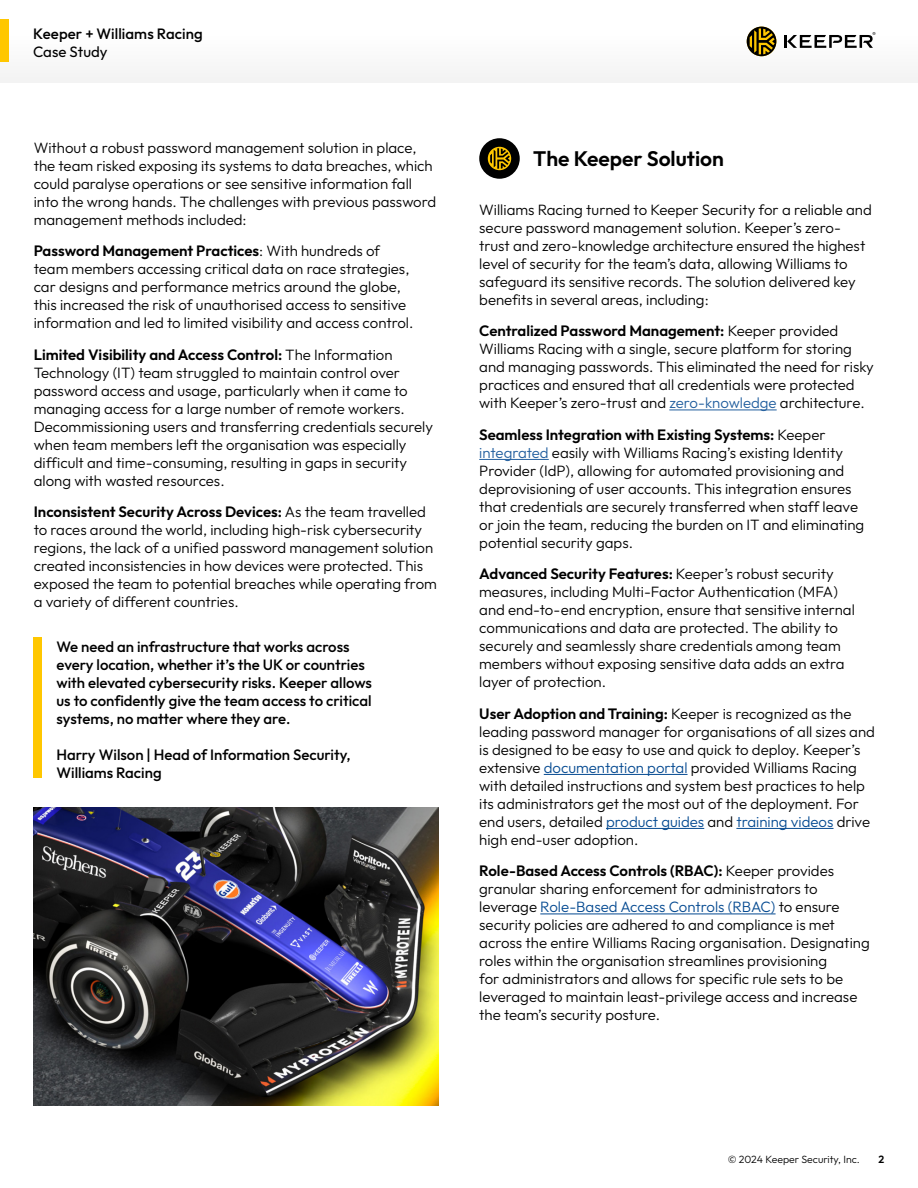
<style>
.page{position:relative;width:918px;height:1188px;background:#fff}
.page>*{position:absolute;margin:0;border:0;box-sizing:border-box;transform-origin:0 0}
.t1{font:600 21px "Outfit KS";color:#000}
.t2{font:300 15px/18px "Outfit KS";color:#000}
.t3{font:500 15px/18px "Outfit KS";color:#000}
.t4{font:15px "Outfit KS";color:#000}
.t5{font:300 10.5px "Outfit KS";color:#000}
.t6{font:600 10.5px "Outfit KS";color:#000}
.s1{font-weight:600}
.s2{color:#215e9e}
.s3{color:#054a91}
</style>
<div class="page">
<div style="left:0;top:19px;width:8px;height:43px;background:#ffc700"></div>
<svg style="left:747px;top:27px;width:29px;height:29px"></svg>
<svg style="left:784px;top:32px;width:92px;height:16px"></svg>
<div style="left:34px;top:637px;width:8px;height:141px;background:#ffc700"></div>
<div style="left:479px;top:138px;width:41px;height:41px;background:#000;border-radius:50%"></div>
<svg style="left:488px;top:147px;width:23px;height:23px"></svg>
<hr style="left:669px;top:410px;width:108px;height:1px;background:#215e9e">
<hr style="left:479px;top:459px;width:70px;height:1px;background:#215e9e">
<hr style="left:544px;top:774px;width:144px;height:1px;background:#054a91">
<hr style="left:606px;top:828px;width:98px;height:1px;background:#054a91">
<hr style="left:736px;top:828px;width:98px;height:1px;background:#054a91">
<hr style="left:540px;top:914px;width:236px;height:1px;background:#054a91">
<img style="left:33px;top:807px;width:405px;height:299px">
<p class="t3" style="left:33px;top:24px;width:171px">Keeper + Williams Racing</p>
<p class="t4" style="left:33px;top:42px;width:76px">Case Study</p>
<p class="t2" style="left:34px;top:138px;width:404px">Without a robust password management solution in place, the team risked exposing its systems to data breaches, which could paralyse operations or see sensitive information fall into the wrong hands. The challenges with previous password management methods included:</p>
<p class="t2" style="left:34px;top:242px;width:381px"><span class="s1">Password Management Practices</span>: With hundreds of team members accessing critical data on race strategies, car designs and performance metrics around the globe, this increased the risk of unauthorised access to sensitive information and led to limited visibility and access control.</p>
<p class="t2" style="left:34px;top:345px;width:401px"><span class="s1">Limited Visibility and Access Control:</span> The Information Technology (IT) team struggled to maintain control over password access and usage, particularly when it came to managing access for a large number of remote workers.<br>Decommissioning users and transferring credentials securely when team members left the organisation was especially difficult and time-consuming, resulting in gaps in security along with wasted resources.</p>
<p class="t2" style="left:34px;top:503px;width:405px"><span class="s1">Inconsistent Security Across Devices:</span> As the team travelled to races around the world, including high-risk cybersecurity regions, the lack of a unified password management solution created inconsistencies in how devices were protected. This exposed the team to potential breaches while operating from a variety of different countries.</p>
<p class="t3" style="left:56px;top:637px;width:317px">We need an infrastructure that works across every location, whether it’s the UK or countries with elevated cybersecurity risks. Keeper allows us to confidently give the team access to critical systems, no matter where they are.</p>
<p class="t3" style="left:56px;top:745px;width:296px">Harry Wilson | Head of Information Security,<br>Williams Racing</p>
<h1 class="t1" style="left:533px;top:145px;width:192px">The Keeper Solution</h1>
<p class="t2" style="left:479px;top:200px;width:394px">Williams Racing turned to Keeper Security for a reliable and secure password management solution. Keeper’s zero&shy;trust and zero-knowledge architecture ensured the highest level of security for the team’s data, allowing Williams to safeguard its sensitive records. The solution delivered key benefits in several areas, including:</p>
<p class="t2" style="left:479px;top:321px;width:396px"><span class="s1">Centralized Password Management:</span> Keeper provided Williams Racing with a single, secure platform for storing and managing passwords. This eliminated the need for risky practices and ensured that all credentials were protected with Keeper’s zero-trust and <span class="s2">zero-knowledge</span> architecture.</p>
<p class="t2" style="left:479px;top:425px;width:387px"><span class="s1">Seamless Integration with Existing Systems:</span> Keeper <span class="s2">integrated</span> easily with Williams Racing’s existing Identity Provider (IdP), allowing for automated provisioning and deprovisioning of user accounts. This integration ensures that credentials are securely transferred when staff leave or join the team, reducing the burden on IT and eliminating potential security gaps.</p>
<p class="t2" style="left:479px;top:564px;width:377px"><span class="s1">Advanced Security Features:</span> Keeper’s robust security measures, including Multi-Factor Authentication (MFA) and end-to-end encryption, ensure that sensitive internal communications and data are protected. The ability to securely and seamlessly share credentials among team members without exposing sensitive data adds an extra layer of protection.</p>
<p class="t2" style="left:479px;top:704px;width:397px"><span class="s1">User Adoption and Training:</span> Keeper is recognized as the leading password manager for organisations of all sizes and is designed to be easy to use and quick to deploy. Keeper’s extensive <span class="s3">documentation portal</span> provided Williams Racing with detailed instructions and system best practices to help its administrators get the most out of the deployment. For end users, detailed <span class="s3">product guides</span> and <span class="s3">training videos</span> drive high end-user adoption.</p>
<p class="t2" style="left:479px;top:861px;width:392px"><span class="s1">Role-Based Access Controls (RBAC):</span> Keeper provides granular sharing enforcement for administrators to leverage <span class="s3">Role-Based Access Controls (RBAC)</span> to ensure security policies are adhered to and compliance is met across the entire Williams Racing organisation. Designating roles within the organisation streamlines provisioning<br>for administrators and allows for specific rule sets to be leveraged to maintain least-privilege access and increase the team’s security posture.</p>
<p class="t5" style="left:728px;top:1153px;width:134px">© 2024 Keeper Security, Inc.</p>
<p class="t6" style="left:878px;top:1153px;width:7px">2</p>
</div>
